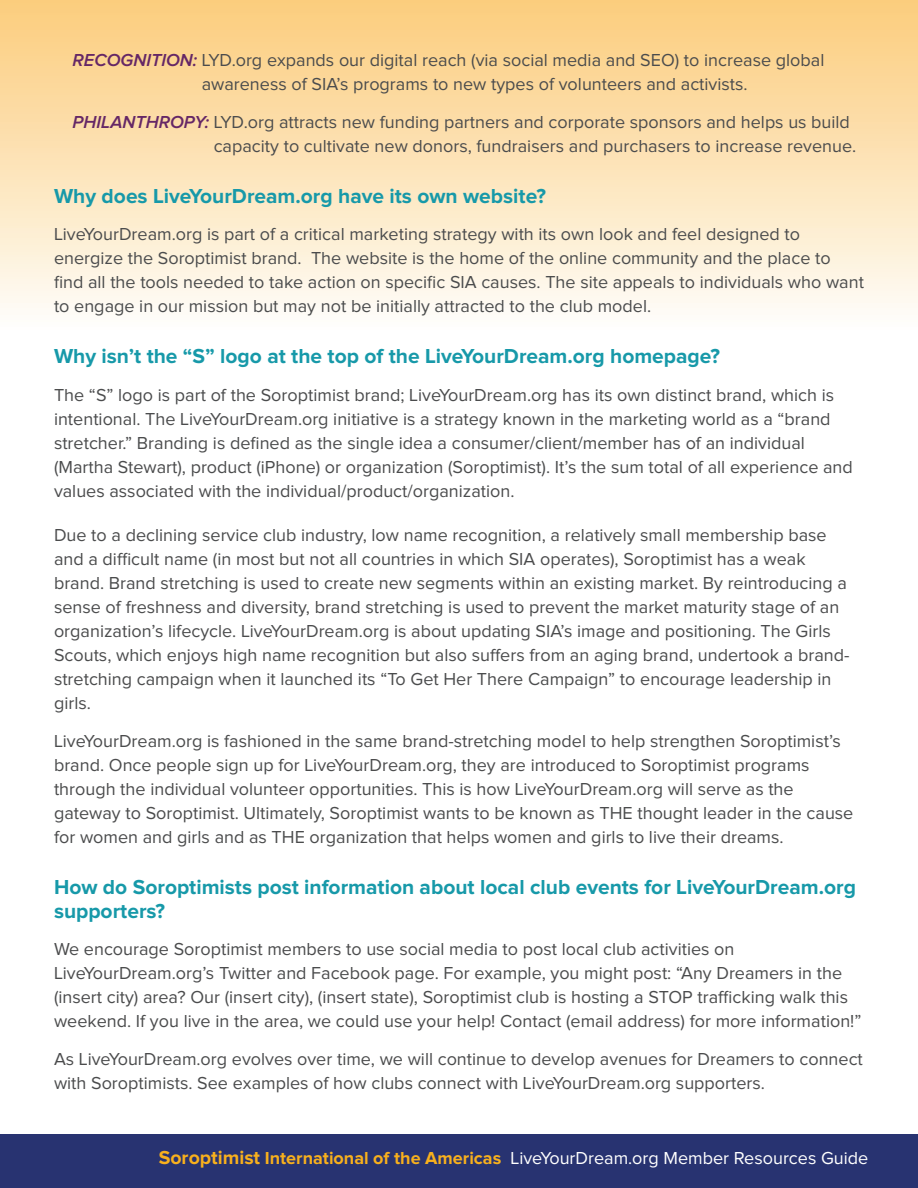
<style>
.page{position:relative;width:918px;height:1188px;background:#fff}
.page>*{position:absolute;margin:0;border:0;box-sizing:border-box;transform-origin:0 0}
.Body{font:700 21px/24px "Proxima Nova";color:#1799a9}
.Body-2{font:18px/24px "Proxima Nova";color:#4b4c4d}
.t1{font:18px "Proxima Nova";color:#fff}
.s1{font-weight:600;font-style:italic;color:#652766}
.s2{font-weight:700;font-size:19.5px;color:#f8b01d}
.s3{font-weight:700;color:#f8b01d}
</style>
<div class="page">
<div style="left:0;top:1134px;width:918px;height:54px;background:#283371"></div>
<div style="left:0;top:0;width:918px;height:361px;background:linear-gradient(to bottom,#fbcc7a,#fff)"></div>
<p class="Body-2" style="left:202px;top:49px;width:624px;text-indent:-129px"><span class="s1">RECOGNITION:</span> LYD.org expands our digital reach (via social media and SEO) to increase global awareness of SIA’s programs to new types of volunteers and activists.</p>
<p class="Body-2" style="left:214px;top:111px;width:644px;text-indent:-141px"><span class="s1">PHILANTHROPY:</span> LYD.org attracts new funding partners and corporate sponsors and helps us build capacity to cultivate new donors, fundraisers and purchasers to increase revenue.</p>
<p class="Body" style="left:54px;top:185px;width:493px">Why does LiveYourDream.org have its own website?</p>
<p class="Body-2" style="left:54px;top:223px;width:811px">LiveYourDream.org is part of a critical marketing strategy with its own look and feel designed to energize the Soroptimist brand. The website is the home of the online community and the place to find all the tools needed to take action on specific SIA causes. The site appeals to individuals who want to engage in our mission but may not be initially attracted to the club model.</p>
<p class="Body" style="left:54px;top:345px;width:668px">Why isn’t the “S” logo at the top of the LiveYourDream.org homepage?</p>
<p class="Body-2" style="left:54px;top:384px;width:800px">The “S” logo is part of the Soroptimist brand; LiveYourDream.org has its own distinct brand, which is intentional. The LiveYourDream.org initiative is a strategy known in the marketing world as a “brand stretcher.” Branding is defined as the single idea a consumer/client/member has of an individual (Martha Stewart), product (iPhone) or organization (Soroptimist). It’s the sum total of all experience and values associated with the individual/product/organization.</p>
<p class="Body-2" style="left:54px;top:524px;width:797px">Due to a declining service club industry, low name recognition, a relatively small membership base and a difficult name (in most but not all countries in which SIA operates), Soroptimist has a weak brand. Brand stretching is used to create new segments within an existing market. By reintroducing a sense of freshness and diversity, brand stretching is used to prevent the market maturity stage of an organization’s lifecycle. LiveYourDream.org is about updating SIA’s image and positioning. The Girls Scouts, which enjoys high name recognition but also suffers from an aging brand, undertook a brand&shy;stretching campaign when it launched its “To Get Her There Campaign” to encourage leadership in girls.</p>
<p class="Body-2" style="left:54px;top:729px;width:801px">LiveYourDream.org is fashioned in the same brand-stretching model to help strengthen Soroptimist’s brand. Once people sign up for LiveYourDream.org, they are introduced to Soroptimist programs through the individual volunteer opportunities. This is how LiveYourDream.org will serve as the gateway to Soroptimist. Ultimately, Soroptimist wants to be known as THE thought leader in the cause for women and girls and as THE organization that helps women and girls to live their dreams.</p>
<p class="Body" style="left:54px;top:875px;width:804px">How do Soroptimists post information about local club events for LiveYourDream.org supporters?</p>
<p class="Body-2" style="left:54px;top:938px;width:809px">We encourage Soroptimist members to use social media to post local club activities on LiveYourDream.org’s Twitter and Facebook page. For example, you might post: “Any Dreamers in the (insert city) area? Our (insert city), (insert state), Soroptimist club is hosting a STOP trafficking walk this weekend. If you live in the area, we could use your help! Contact (email address) for more information!”</p>
<p class="Body-2" style="left:54px;top:1047px;width:810px">As LiveYourDream.org evolves over time, we will continue to develop avenues for Dreamers to connect with Soroptimists. See examples of how clubs connect with LiveYourDream.org supporters.</p>
<p class="t1" style="left:159px;top:1150px;width:711px"><span class="s2">Soroptimist</span> <span class="s3">International of the Americas</span> LiveYourDream.org Member Resources Guide</p>
</div>
